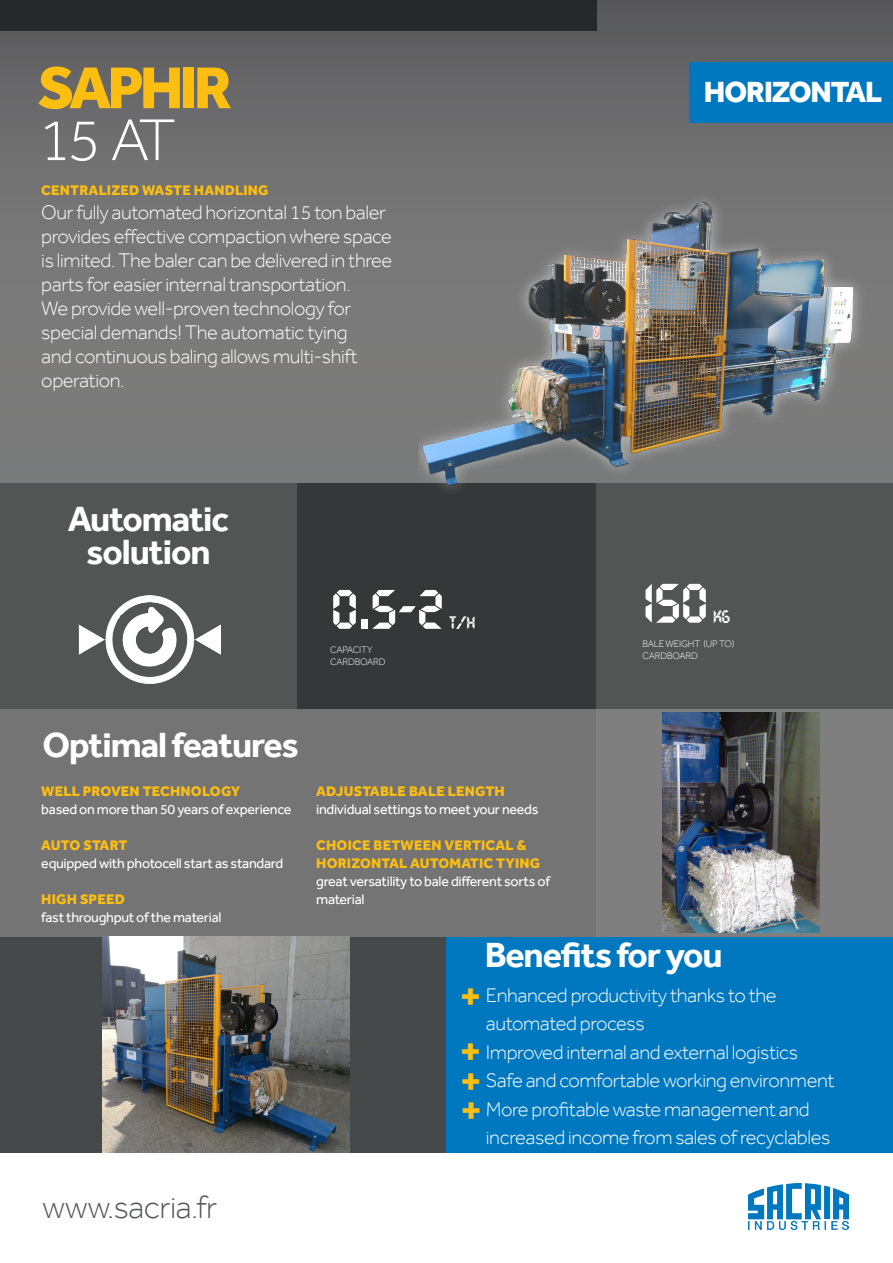
<style>
.page{position:relative;width:893px;height:1263px;background:#fff}
.page>*{position:absolute;margin:0;border:0;box-sizing:border-box;transform-origin:0 0}
.t1{font:800 60.9px/51.9px "Effra";letter-spacing:-.065em;color:#fdbe12}
.t2{font:55.5px "Transistor";color:#fff}
.t3{font:700 42px "Effra";color:#fdbe12}
.t4{font:700 36px "Effra";letter-spacing:-.03em;color:#fff}
.t5{font:300 33px "Effra";letter-spacing:-.02em;color:#57585a}
.t6{font:800 30px "Effra";letter-spacing:-.035em;color:#fff}
.t7{font:300 20.25px/24px "Effra";letter-spacing:-.02em;color:#fff}
.t8{font:18px "Transistor";color:#fff}
.t9{font:14.25px/18px "Effra";letter-spacing:-.02em;color:#fff}
.t10{font:800 14.25px/18px "Effra";letter-spacing:.015em;color:#fdbe12}
.t11{font:800 14.25px "Effra";letter-spacing:-.005em;color:#fdbe12}
.t12{font:300 9.75px/11.7px "Effra";letter-spacing:-.02em;color:#fff}
.s1{font-weight:300;color:#fff}
.s2{font-weight:800;color:#fdbe12}
.s3{font-weight:400;color:#fff}
</style>
<div class="page">
<div style="left:0;top:0;width:893px;height:486px;background:linear-gradient(to bottom,#626264,#828382)"></div>
<div style="left:0;top:483px;width:298px;height:252px;background:#535454"></div>
<div style="left:596px;top:483px;width:297px;height:252px;background:#535454"></div>
<div style="left:298px;top:483px;width:298px;height:252px;background:#353738"></div>
<div style="left:0;top:709px;width:596px;height:228px;background:#747474"></div>
<div style="left:0;top:0;width:596px;height:31px;background:#252929"></div>
<div style="left:0;top:937px;width:446px;height:215px;background:#454949"></div>
<div style="left:596px;top:709px;width:297px;height:228px;background:#807f7f"></div>
<div style="left:419px;top:190px;width:448px;height:307px;background:#fff;opacity:.53"></div>
<img style="left:419px;top:198px;width:438px;height:290px">
<img style="left:662px;top:712px;width:158px;height:220px">
<img style="left:79px;top:595px;width:142px;height:89px">
<img style="left:103px;top:937px;width:247px;height:215px">
<div style="left:446px;top:937px;width:447px;height:215px;background:#0078c0"></div>
<img style="left:748px;top:1183px;width:101px;height:46px">
<div style="left:690px;top:63px;width:203px;height:60px;background:#0078c0"></div>
<p class="t1" style="left:38px;top:61px;width:195px">SAPHIR<br><span class="s1">15 AT</span></p>
<p class="t10" style="left:41px;top:181px;width:229px">CENTRALIZED WASTE HANDLING</p>
<p class="t7" style="left:41px;top:200px;width:353px">Our fully automated horizontal 15 ton baler provides effective compaction where space is limited. The baler can be delivered in three parts for easier internal transportation.<br>We provide well-proven technology for special demands! The automatic tying<br>and continuous baling allows multi-shift operation.</p>
<p class="t4" style="left:68px;top:497px;width:163px">Automatic</p>
<p class="t4" style="left:86px;top:530px;width:126px">solution</p>
<p class="t2" style="left:332px;top:581px;width:113px">0.5-2</p>
<p class="t8" style="left:449px;top:613px;width:27px">t/H</p>
<p class="t12" style="left:330px;top:644px;width:57px">CAPACITY<br>CARDBOARD</p>
<p class="t4" style="left:43px;top:724px;width:258px">Optimal features</p>
<p class="t9" style="left:41px;top:782px;width:252px"><span class="s2">WELL PROVEN TECHNOLOGY<br></span>based on more than 50 years of experience</p>
<p class="t11" style="left:41px;top:837px;width:88px">AUTO START</p>
<p class="t9" style="left:41px;top:854px;width:243px">equipped with photocell start as standard</p>
<p class="t10" style="left:41px;top:890px;width:85px">HIGH SPEED</p>
<p class="t9" style="left:41px;top:908px;width:182px">fast throughput of the material</p>
<p class="t10" style="left:316px;top:782px;width:190px">ADJUSTABLE BALE LENGTH</p>
<p class="t9" style="left:316px;top:800px;width:224px">individual settings to meet your needs</p>
<p class="t10" style="left:316px;top:836px;width:235px">CHOICE BETWEEN VERTICAL &amp;<br>HORIZONTAL AUTOMATIC TYING <span class="s3">great versatility to bale different sorts of</span></p>
<p class="t9" style="left:316px;top:890px;width:50px">material</p>
<p class="t6" style="left:704px;top:74px;width:180px">HORIZONTAL</p>
<p class="t2" style="left:644px;top:575px;width:65px">i50</p>
<p class="t8" style="left:713px;top:607px;width:18px">KG</p>
<p class="t12" style="left:642px;top:638px;width:93px">BALE WEIGHT (UP TO)<br>CARDBOARD</p>
<p class="t5" style="left:43px;top:1187px;width:176px">www.sacria.fr</p>
<p class="t4" style="left:485px;top:933px;width:240px">Benefits for you</p>
<p class="t7" style="left:486px;top:980px;width:292px;line-height:28.5px">Enhanced productivity thanks to the automated process</p>
<p class="t7" style="left:486px;top:1039px;width:314px">Improved internal and external logistics</p>
<p class="t7" style="left:486px;top:1066px;width:350px;line-height:28.5px">Safe and comfortable working environment<br>More profitable waste management and increased income from sales of recyclables</p>
<p class="t3" style="left:459px;top:970px;width:24px">+</p>
<p class="t3" style="left:459px;top:1026px;width:24px">+</p>
<p class="t3" style="left:460px;top:1055px;width:24px">+</p>
<p class="t3" style="left:460px;top:1085px;width:24px">+</p>
</div>
